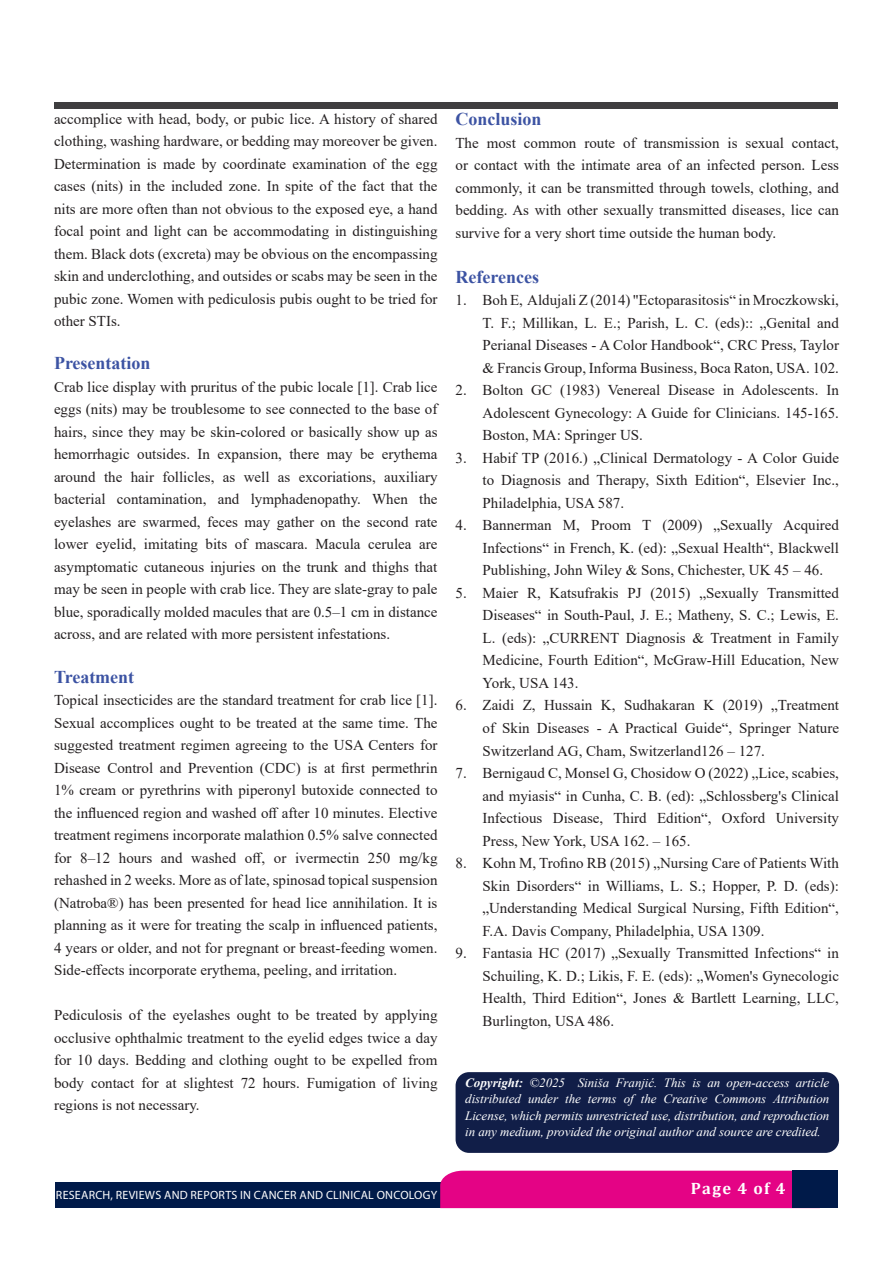
<style>
.page{position:relative;width:893px;height:1263px;background:#fff}
.page>*{position:absolute;margin:0;border:0;box-sizing:border-box;transform-origin:0 0}
.t1{font:700 18px "Times New Roman";color:#3c53a3}
.t2{font:700 16.5px "Cambria";letter-spacing:.08em;color:#fff}
.t3{font:15px/22.5px "Times New Roman";color:#231f20;text-align:justify}
.t4{font:italic 12.75px/16.5px "Times New Roman";letter-spacing:-.005em;color:#fff;text-align:justify}
.t5{font:12px "Myriad Pro";letter-spacing:.02em;color:#fff}
.s1{font-weight:700}
</style>
<div class="page">
<div style="left:54px;top:103px;width:783px;height:5px;background:#3f3e40"></div>
<div style="left:55px;top:1182px;width:765px;height:26px;background:#001a49"></div>
<div style="left:440px;top:1171px;width:352px;height:37px;background:#e40385"></div>
<div style="left:792px;top:1171px;width:46px;height:37px;background:#001a49"></div>
<div style="left:456px;top:1072px;width:383px;height:81px;background:#111e48;border-radius:14px"></div>
<p class="t3" style="left:54px;top:107px;width:385px">accomplice with head, body, or pubic lice. A history of shared clothing, washing hardware, or bedding may moreover be given.<br>Determination is made by coordinate examination of the egg cases (nits) in the included zone. In spite of the fact that the nits are more often than not obvious to the exposed eye, a hand focal point and light can be accommodating in distinguishing them. Black dots (excreta) may be obvious on the encompassing skin and underclothing, and outsides or scabs may be seen in the pubic zone. Women with pediculosis pubis ought to be tried for other STIs.</p>
<p class="t1" style="left:54px;top:350px;width:98px">Presentation</p>
<p class="t3" style="left:54px;top:375px;width:385px">Crab lice display with pruritus of the pubic locale [1]. Crab lice eggs (nits) may be troublesome to see connected to the base of hairs, since they may be skin-colored or basically show up as hemorrhagic outsides. In expansion, there may be erythema around the hair follicles, as well as excoriations, auxiliary bacterial contamination, and lymphadenopathy. When the eyelashes are swarmed, feces may gather on the second rate lower eyelid, imitating bits of mascara. Macula cerulea are asymptomatic cutaneous injuries on the trunk and thighs that may be seen in people with crab lice. They are slate-gray to pale blue, sporadically molded macules that are 0.5–1 cm in distance across, and are related with more persistent infestations.</p>
<p class="t1" style="left:54px;top:664px;width:82px">Treatment</p>
<p class="t3" style="left:54px;top:688px;width:385px">Topical insecticides are the standard treatment for crab lice [1].<br>Sexual accomplices ought to be treated at the same time. The suggested treatment regimen agreeing to the USA Centers for Disease Control and Prevention (CDC) is at first permethrin 1% cream or pyrethrins with piperonyl butoxide connected to the influenced region and washed off after 10 minutes. Elective treatment regimens incorporate malathion 0.5% salve connected for 8–12 hours and washed off, or ivermectin 250 mg/kg rehashed in 2 weeks. More as of late, spinosad topical suspension (Natroba®) has been presented for head lice annihilation. It is planning as it were for treating the scalp in influenced patients, 4 years or older, and not for pregnant or breast-feeding women.<br>Side-effects incorporate erythema, peeling, and irritation.</p>
<p class="t3" style="left:54px;top:1003px;width:385px">Pediculosis of the eyelashes ought to be treated by applying occlusive ophthalmic treatment to the eyelid edges twice a day for 10 days. Bedding and clothing ought to be expelled from body contact for at slightest 72 hours. Fumigation of living regions is not necessary.</p>
<p class="t1" style="left:455px;top:106px;width:88px">Conclusion</p>
<p class="t3" style="left:455px;top:131px;width:385px">The most common route of transmission is sexual contact, or contact with the intimate area of an infected person. Less commonly, it can be transmitted through towels, clothing, and bedding. As with other sexually transmitted diseases, lice can survive for a very short time outside the human body.</p>
<p class="t1" style="left:455px;top:264px;width:85px">References</p>
<p class="t3" style="left:482px;top:289px;width:358px;text-indent:-27px">1. Boh E, Aldujali Z (2014) ''Ectoparasitosis“ in Mroczkowski, T. F.; Millikan, L. E.; Parish, L. C. (eds):: „Genital and Perianal Diseases - A Color Handbook“, CRC Press, Taylor &amp; Francis Group, Informa Business, Boca Raton, USA. 102.</p>
<p class="t3" style="left:482px;top:379px;width:358px;text-indent:-27px">2. Bolton GC (1983) Venereal Disease in Adolescents. In Adolescent Gynecology: A Guide for Clinicians. 145-165.<br>Boston, MA: Springer US.</p>
<p class="t3" style="left:482px;top:446px;width:358px;text-indent:-27px">3. Habif TP (2016.) „Clinical Dermatology - A Color Guide to Diagnosis and Therapy, Sixth Edition“, Elsevier Inc., Philadelphia, USA 587.</p>
<p class="t3" style="left:482px;top:514px;width:358px;text-indent:-27px">4. Bannerman M, Proom T (2009) „Sexually Acquired Infections“ in French, K. (ed): „Sexual Health“, Blackwell Publishing, John Wiley &amp; Sons, Chichester, UK 45 – 46.</p>
<p class="t3" style="left:482px;top:581px;width:358px;text-indent:-27px">5. Maier R, Katsufrakis PJ (2015) „Sexually Transmitted Diseases“ in South-Paul, J. E.; Matheny, S. C.; Lewis, E.<br>L. (eds): „CURRENT Diagnosis &amp; Treatment in Family Medicine, Fourth Edition“, McGraw-Hill Education, New York, USA 143.</p>
<p class="t3" style="left:482px;top:694px;width:358px;text-indent:-27px">6. Zaidi Z, Hussain K, Sudhakaran K (2019) „Treatment of Skin Diseases - A Practical Guide“, Springer Nature Switzerland AG, Cham, Switzerland126 – 127.</p>
<p class="t3" style="left:482px;top:761px;width:358px;text-indent:-27px">7. Bernigaud C, Monsel G, Chosidow O (2022) „Lice, scabies, and myiasis“ in Cunha, C. B. (ed): „Schlossberg's Clinical Infectious Disease, Third Edition“, Oxford University Press, New York, USA 162. – 165.</p>
<p class="t3" style="left:482px;top:851px;width:358px;text-indent:-27px">8. Kohn M, Trofino RB (2015) „Nursing Care of Patients With Skin Disorders“ in Williams, L. S.; Hopper, P. D. (eds): „Understanding Medical Surgical Nursing, Fifth Edition“, F.A. Davis Company, Philadelphia, USA 1309.</p>
<p class="t3" style="left:482px;top:941px;width:358px;text-indent:-27px">9. Fantasia HC (2017) „Sexually Transmitted Infections“ in Schuiling, K. D.; Likis, F. E. (eds): „Women's Gynecologic Health, Third Edition“, Jones &amp; Bartlett Learning, LLC, Burlington, USA 486.</p>
<p class="t4" style="left:465px;top:1074px;width:366px"><span class="s1">Copyright:</span> ©2025 Siniša Franjić. This is an open-access article distributed under the terms of the Creative Commons Attribution License, which permits unrestricted use, distribution, and reproduction in any medium, provided the original author and source are credited.</p>
<p class="t5" style="left:56px;top:1188px;width:383px">RESEARCH, REVIEWS AND REPORTS IN CANCER AND CLINICAL ONCOLOGY</p>
<p class="t2" style="left:691px;top:1177px;width:96px">Page 4 of 4</p>
</div>
